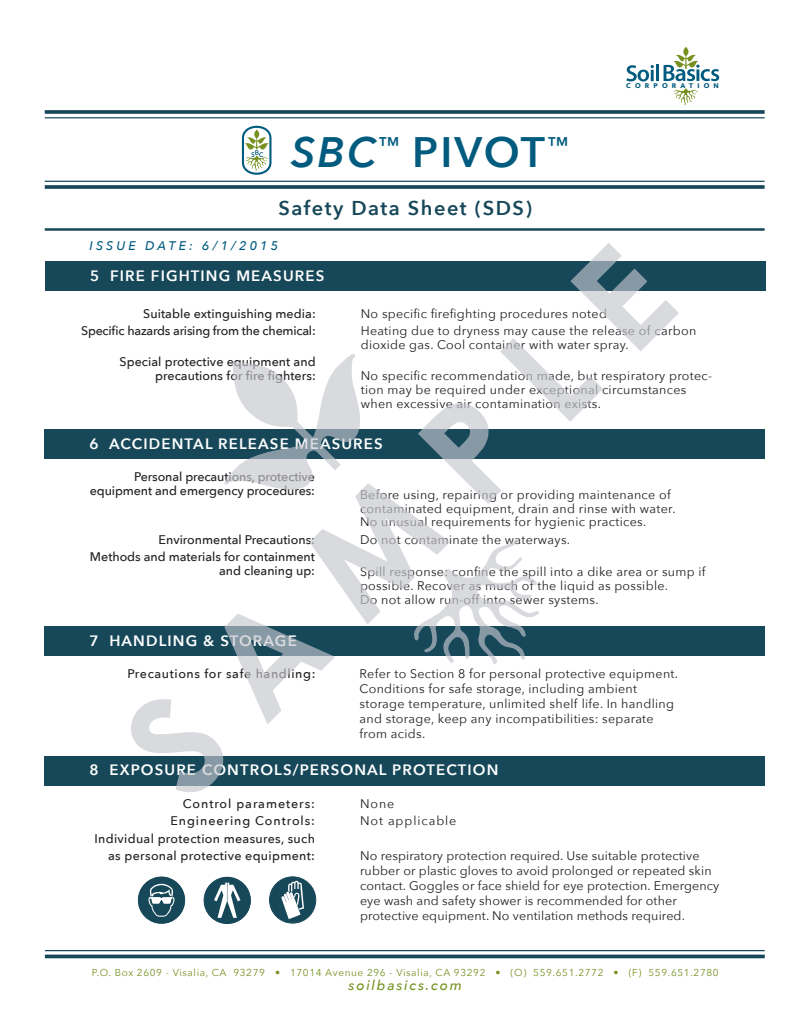
<style>
.page{position:relative;width:810px;height:1035px;background:#fff}
.page>*{position:absolute;margin:0;border:0;box-sizing:border-box;transform-origin:0 0}
.t1{font:600 42.5px "Avenir Next";letter-spacing:.045em;color:#005b7f}
.t2{font:600 20px "Avenir Next";letter-spacing:.075em;color:#174859}
.t3{font:600 15px "Avenir Next";letter-spacing:.075em;color:#fff}
.t4{font:italic 500 13.75px "Avenir Next";letter-spacing:.125em;color:#779121}
.t5{font:12.5px/15px "Avenir Next";letter-spacing:.025em;color:#231f20}
.t6{font:500 12.5px/13.8px "Avenir Next";letter-spacing:.005em;color:#231f20;text-align:right}
.t7{font:500 12.5px/17.5px "Avenir Next";letter-spacing:.025em;color:#231f20;text-align:right}
.t8{font:500 12.5px/17.5px "Avenir Next";letter-spacing:-.02em;color:#231f20;text-align:right}
.t9{font:500 12.5px "Avenir Next";letter-spacing:.05em;color:#231f20}
.t10{font:italic 500 12.5px "Avenir Next";letter-spacing:.25em;color:#005b7f}
.t11{font:12.5px/17.5px "Avenir Next";letter-spacing:.075em;color:#231f20}
.t12{font:10px "Avenir Next";letter-spacing:.065em;color:#779121}
.t13{font:700 6.75px "Avenir Next";letter-spacing:.62em;color:#005b7f}
.s1{font-style:italic}
</style>
<div class="page">
<svg style="left:45px;top:110px;width:720px;height:4px;background:#285665"></svg>
<hr style="left:45px;top:117px;width:720px;height:1px;background:#174859">
<hr style="left:45px;top:228px;width:720px;height:3px;background:#174859">
<svg style="left:45px;top:185px;width:720px;height:4px;background:#295665"></svg>
<hr style="left:45px;top:181px;width:720px;height:1px;background:#174859">
<hr style="left:45px;top:955px;width:720px;height:3px;background:#174859">
<hr style="left:45px;top:950px;width:720px;height:1px;background:#174859">
<svg style="left:627px;top:65px;width:27px;height:16px"></svg>
<hr style="left:656px;top:65px;width:3px;height:16px;background:#005b7f">
<svg style="left:664px;top:47px;width:55px;height:34px"></svg>
<svg style="left:674px;top:89px;width:24px;height:17px"></svg>
<div style="left:46px;top:261px;width:720px;height:30px;background:#174859"></div>
<div style="left:45px;top:430px;width:720px;height:29px;background:#174859"></div>
<div style="left:45px;top:626px;width:720px;height:30px;background:#174859"></div>
<div style="left:45px;top:756px;width:720px;height:29px;background:#174859"></div>
<svg style="left:241px;top:125px;width:31px;height:50px"></svg>
<svg style="left:204px;top:877px;width:47px;height:47px"></svg>
<div style="left:204px;top:877px;width:47px;height:47px;border:1px solid #174859;border-radius:50%"></div>
<svg style="left:269px;top:877px;width:47px;height:46px"></svg>
<div style="left:269px;top:877px;width:47px;height:46px;border:1px solid #174859;border-radius:50%"></div>
<svg style="left:138px;top:877px;width:47px;height:47px"></svg>
<div style="left:138px;top:877px;width:47px;height:47px;border:1px solid #174859;border-radius:50%"></div>
<svg style="left:131px;top:243px;width:548px;height:549px"></svg>
<h1 class="t1" style="left:291px;top:115px;width:279px"><span class="s1">SBC</span><sup>™</sup> PIVOT<sup>™</sup></h1>
<h2 class="t2" style="left:278px;top:191px;width:255px">Safety Data Sheet (SDS)</h2>
<p class="t10" style="left:90px;top:235px;width:190px">ISSUE DATE: 6/1/2015</p>
<p class="t3" style="left:90px;top:262px;width:236px">5 FIRE FIGHTING MEASURES</p>
<p class="t13" style="left:626px;top:80px;width:94px">CORPORATION</p>
<p class="t8" style="left:81px;top:304px;width:236px">Suitable extinguishing media:<br>Specific hazards arising from the chemical:</p>
<p class="t6" style="left:120px;top:355px;width:198px">Special protective equipment and precautions for fire fighters:</p>
<p class="t5" style="left:361px;top:304px;width:337px;line-height:17.5px">No specific firefighting procedures noted<br>Heating due to dryness may cause the release of carbon</p>
<p class="t5" style="left:361px;top:336px;width:270px">dioxide gas. Cool container with water spray.</p>
<p class="t5" style="left:361px;top:368px;width:353px;line-height:13.8px">No specific recommendation made, but respiratory protec&shy;tion may be required under exceptional circumstances when excessive air contamination exists.</p>
<p class="t3" style="left:89px;top:431px;width:295px">6 ACCIDENTAL RELEASE MEASURES</p>
<p class="t6" style="left:90px;top:470px;width:227px">Personal precautions, protective equipment and emergency procedures:</p>
<p class="t6" style="left:90px;top:530px;width:227px;line-height:17.5px">Environmental Precautions:<br>Methods and materials for containment</p>
<p class="t6" style="left:219px;top:564px;width:97px">and cleaning up:</p>
<p class="t3" style="left:89px;top:628px;width:209px">7 HANDLING &amp; STORAGE</p>
<p class="t5" style="left:360px;top:487px;width:317px;line-height:13.8px">Before using, repairing or providing maintenance of contaminated equipment, drain and rinse with water.<br>No unusual requirements for hygienic practices.</p>
<p class="t5" style="left:360px;top:532px;width:212px">Do not contaminate the waterways.</p>
<p class="t5" style="left:360px;top:565px;width:347px;line-height:13.8px">Spill response: confine the spill into a dike area or sump if possible. Recover as much of the liquid as possible.<br>Do not allow run-off into sewer systems.</p>
<p class="t9" style="left:127px;top:663px;width:189px">Precautions for safe handling:</p>
<p class="t5" style="left:360px;top:666px;width:320px">Refer to Section 8 for personal protective equipment.<br>Conditions for safe storage, including ambient storage temperature, unlimited shelf life. In handling and storage, keep any incompatibilities: separate from acids.</p>
<p class="t3" style="left:89px;top:757px;width:411px">8 EXPOSURE CONTROLS/PERSONAL PROTECTION</p>
<p class="t7" style="left:95px;top:794px;width:222px">Control parameters:<br>Engineering Controls:<br>Individual protection measures, such as personal protective equipment:</p>
<p class="t11" style="left:360px;top:794px;width:98px">None<br>Not applicable</p>
<p class="t5" style="left:360px;top:848px;width:361px">No respiratory protection required. Use suitable protective rubber or plastic gloves to avoid prolonged or repeated skin contact. Goggles or face shield for eye protection. Emergency eye wash and safety shower is recommended for other protective equipment. No ventilation methods required.</p>
<p class="t12" style="left:92px;top:964px;width:629px">P.O. Box 2609 - Visalia, CA 93279 • 17014 Avenue 296 - Visalia, CA 93292 • (O) 559.651.2772 • (F) 559.651.2780</p>
<p class="t4" style="left:349px;top:973px;width:115px">soilbasics.com</p>
</div>
